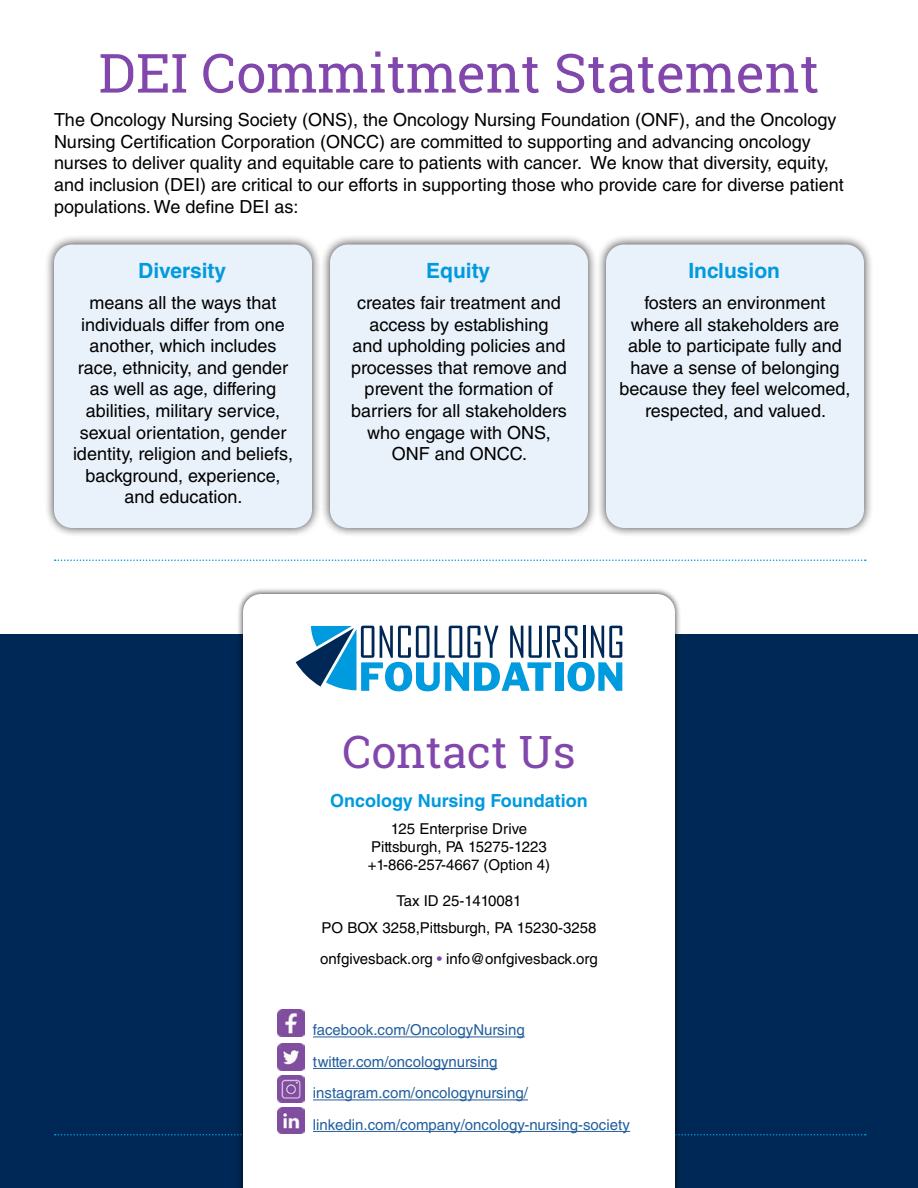
<style>
.page{position:relative;width:918px;height:1188px;background:#fff}
.page>*{position:absolute;margin:0;border:0;box-sizing:border-box;transform-origin:0 0}
.t1{font:54px "Roboto Slab";color:#8147ad}
.t2{font:45px "Roboto Slab";color:#8147ad}
.t3{font:700 21px "Helvetica LT Std";color:#009ade}
.t4{font:18px/21.6px "Helvetica LT Std";color:#000;text-align:center}
.t5{font:700 18px "Helvetica LT Std";color:#009ade}
.t6{font:15px/18px "Helvetica LT Std";color:#000;text-align:center}
.t7{font:15px/31.5px "Helvetica LT Std";color:#215e9e}
.s1{color:#8147ad}
</style>
<div class="page">
<div style="left:0;top:634px;width:918px;height:554px;background:#002856"></div>
<svg style="left:55px;top:1134px;width:811px;height:2px"></svg>
<div style="left:237px;top:588px;width:444px;height:600px;background:#000;opacity:.75"></div>
<div style="left:243px;top:594px;width:432px;height:594px;background:#fff"></div>
<svg style="left:296px;top:626px;width:326px;height:65px"></svg>
<div style="left:44px;top:234px;width:278px;height:304px;background:#000;opacity:.75"></div>
<div style="left:54px;top:244px;width:258px;height:284px;background:#e9f1fa;border-radius:18px"></div>
<div style="left:320px;top:234px;width:278px;height:304px;background:#000;opacity:.75"></div>
<div style="left:330px;top:244px;width:258px;height:284px;background:#e9f1fa;border-radius:18px"></div>
<div style="left:596px;top:234px;width:278px;height:304px;background:#000;opacity:.75"></div>
<div style="left:606px;top:244px;width:258px;height:284px;background:#e9f1fa;border-radius:18px"></div>
<svg style="left:55px;top:560px;width:811px;height:1px"></svg>
<hr style="left:313px;top:1037px;width:212px;height:1px;background:#215e9e">
<hr style="left:313px;top:1068px;width:184px;height:1px;background:#215e9e">
<hr style="left:313px;top:1100px;width:215px;height:1px;background:#215e9e">
<hr style="left:313px;top:1131px;width:317px;height:1px;background:#215e9e">
<img style="left:278px;top:1010px;width:27px;height:27px">
<img style="left:278px;top:1044px;width:27px;height:27px">
<img style="left:278px;top:1075px;width:27px;height:27px">
<img style="left:278px;top:1107px;width:27px;height:27px">
<h1 class="t1" style="left:99px;top:36px;width:722px">DEI Commitment Statement</h1>
<p class="t4" style="left:54px;top:109px;width:791px;text-align:left">The Oncology Nursing Society (ONS), the Oncology Nursing Foundation (ONF), and the Oncology Nursing Certification Corporation (ONCC) are committed to supporting and advancing oncology nurses to deliver quality and equitable care to patients with cancer. We know that diversity, equity, and inclusion (DEI) are critical to our efforts in supporting those who provide care for diverse patient populations. We define DEI as:</p>
<p class="t3" style="left:138px;top:258px;width:89px">Diversity</p>
<p class="t4" style="left:73px;top:292px;width:222px">means all the ways that individuals differ from one another, which includes race, ethnicity, and gender as well as age, differing abilities, military service, sexual orientation, gender identity, religion and beliefs, background, experience, and education.</p>
<p class="t3" style="left:426px;top:258px;width:66px">Equity</p>
<p class="t4" style="left:351px;top:292px;width:217px">creates fair treatment and access by establishing<br>and upholding policies and processes that remove and prevent the formation of barriers for all stakeholders who engage with ONS,<br>ONF and ONCC.</p>
<p class="t3" style="left:688px;top:258px;width:93px">Inclusion</p>
<p class="t4" style="left:620px;top:292px;width:233px">fosters an environment where all stakeholders are able to participate fully and have a sense of belonging because they feel welcomed, respected, and valued.</p>
<h2 class="t2" style="left:342px;top:721px;width:235px">Contact Us</h2>
<p class="t5" style="left:330px;top:790px;width:259px">Oncology Nursing Foundation</p>
<p class="t6" style="left:368px;top:820px;width:184px">125 Enterprise Drive<br>Pittsburgh, PA 15275-1223 +1-866-257-4667 (Option 4)</p>
<p class="t6" style="left:322px;top:888px;width:276px;line-height:27px">Tax ID 25-1410081<br>PO BOX 3258,Pittsburgh, PA 15230-3258</p>
<p class="t6" style="left:320px;top:950px;width:279px">onfgivesback.org <span class="s1">•</span> info@onfgivesback.org</p>
<p class="t7" style="left:313px;top:1014px;width:319px">facebook.com/OncologyNursing twitter.com/oncologynursing instagram.com/oncologynursing/ linkedin.com/company/oncology-nursing-society</p>
</div>
